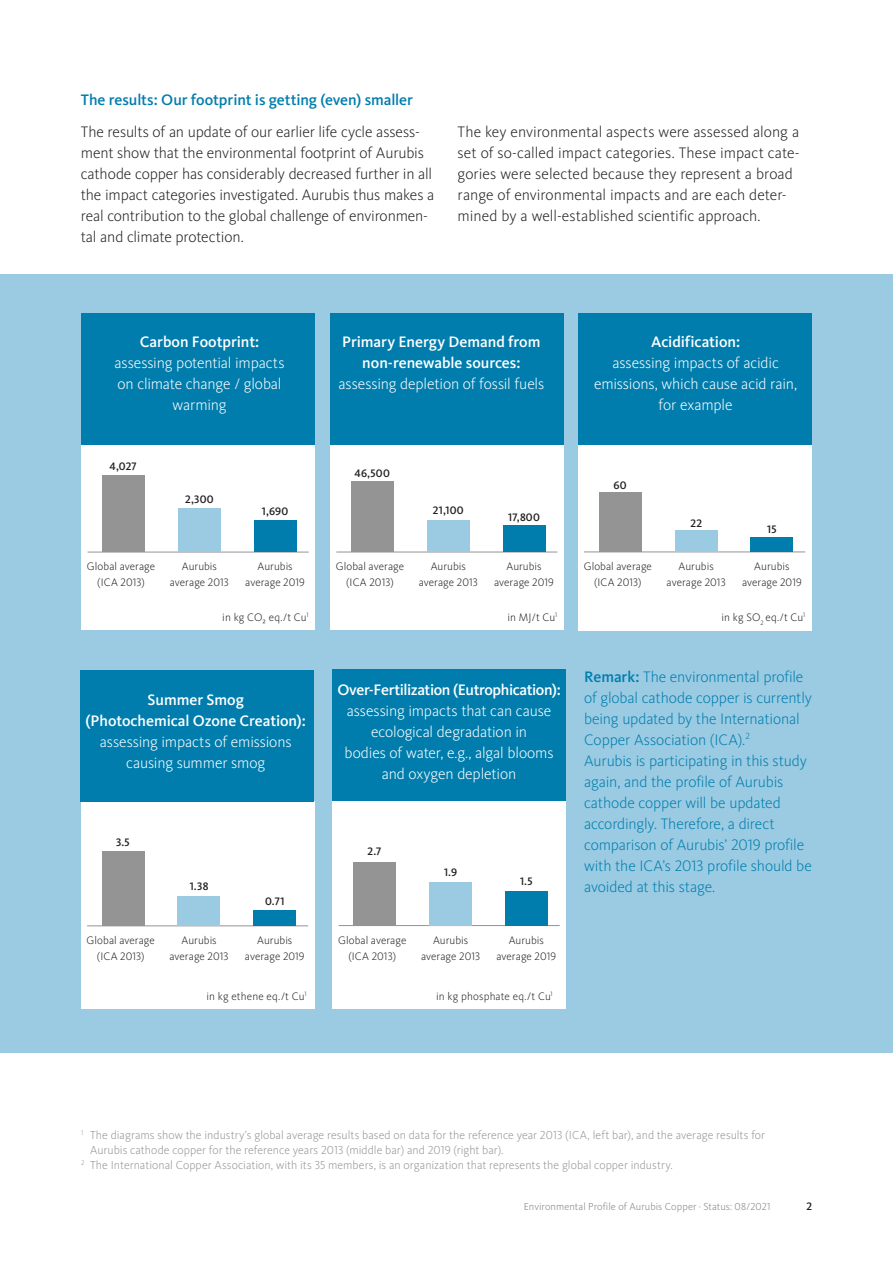
<style>
.page{position:relative;width:893px;height:1263px;background:#fff}
.page>*{position:absolute;margin:0;border:0;box-sizing:border-box;transform-origin:0 0}
.t1{font:300 15.75px/21px "Kievit Pro";letter-spacing:-.005em;color:#231f20}
.t2{font:300 15.75px/21px "Kievit Pro";letter-spacing:-.01em;color:#007dad}
.t3{font:300 15.75px/21px "Kievit Pro";letter-spacing:-.01em;color:#fff;text-align:center}
.t4{font:500 15.75px/21px "Kievit Pro";letter-spacing:-.005em;color:#fff;text-align:center}
.t5{font:500 15.75px "Kievit Pro";letter-spacing:-.005em;color:#007dad}
.t6{font:500 15.75px "Kievit Pro";letter-spacing:-.03em;color:#fff}
.t7{font:300 12px "Kievit Pro";color:#959494}
.t8{font:300 11.25px/15.8px "Kievit Pro";letter-spacing:.005em;color:#231f20;text-align:center}
.t9{font:500 11.25px "Kievit Pro";letter-spacing:.02em;color:#231f20}
.t10{font:300 10.5px "Kievit Pro";letter-spacing:.005em;color:#808285}
.s1{font-weight:500}
</style>
<div class="page">
<div style="left:0;top:274px;width:893px;height:778px;background:#9acbe2"></div>
<div style="left:330px;top:445px;width:234px;height:185px;background:#fff"></div>
<hr style="left:336px;top:552px;width:221px;height:1px;background:#959494">
<div style="left:351px;top:481px;width:43px;height:71px;background:#959494"></div>
<div style="left:427px;top:520px;width:43px;height:32px;background:#9acbe2"></div>
<div style="left:503px;top:525px;width:42px;height:27px;background:#007dad"></div>
<div style="left:578px;top:445px;width:233px;height:185px;background:#fff"></div>
<hr style="left:584px;top:551px;width:221px;height:1px;background:#959494">
<div style="left:599px;top:492px;width:43px;height:60px;background:#959494"></div>
<div style="left:675px;top:531px;width:42px;height:21px;background:#9acbe2"></div>
<div style="left:751px;top:538px;width:42px;height:14px;background:#007dad"></div>
<div style="left:81px;top:445px;width:234px;height:185px;background:#fff"></div>
<hr style="left:88px;top:552px;width:221px;height:1px;background:#959494">
<div style="left:103px;top:476px;width:42px;height:76px;background:#959494"></div>
<div style="left:178px;top:508px;width:42px;height:44px;background:#9acbe2"></div>
<div style="left:254px;top:520px;width:42px;height:32px;background:#007dad"></div>
<div style="left:81px;top:801px;width:233px;height:208px;background:#fff"></div>
<hr style="left:87px;top:925px;width:221px;height:1px;background:#959494">
<div style="left:102px;top:851px;width:43px;height:74px;background:#959494"></div>
<div style="left:178px;top:896px;width:42px;height:29px;background:#9acbe2"></div>
<div style="left:253px;top:910px;width:43px;height:15px;background:#007dad"></div>
<div style="left:332px;top:801px;width:234px;height:208px;background:#fff"></div>
<hr style="left:339px;top:925px;width:221px;height:1px;background:#959494">
<div style="left:354px;top:862px;width:42px;height:63px;background:#959494"></div>
<div style="left:429px;top:882px;width:43px;height:43px;background:#9acbe2"></div>
<div style="left:505px;top:891px;width:43px;height:35px;background:#007dad"></div>
<div style="left:81px;top:314px;width:234px;height:131px;background:#007dad"></div>
<div style="left:330px;top:314px;width:234px;height:131px;background:#007dad"></div>
<div style="left:578px;top:314px;width:234px;height:131px;background:#007dad"></div>
<div style="left:80px;top:670px;width:234px;height:131px;background:#007dad"></div>
<div style="left:332px;top:669px;width:234px;height:132px;background:#007dad"></div>
<p class="t5" style="left:81px;top:91px;width:334px">The results: Our footprint is getting (even) smaller</p>
<p class="t1" style="left:81px;top:121px;width:355px">The results of an update of our earlier life cycle assess&shy;ment show that the environmental footprint of Aurubis cathode copper has considerably decreased further in all the impact categories investigated. Aurubis thus makes a real contribution to the global challenge of environmen&shy;tal and climate protection.</p>
<p class="t1" style="left:458px;top:121px;width:343px">The key environmental aspects were assessed along a set of so-called impact categories. These impact cate&shy;gories were selected because they represent a broad range of environmental impacts and are each deter&shy;mined by a well-established scientific approach.</p>
<p class="t4" style="left:140px;top:331px;width:121px">Carbon Footprint:</p>
<p class="t3" style="left:115px;top:353px;width:171px">assessing potential impacts on climate change / global warming</p>
<p class="t9" style="left:110px;top:460px;width:29px">4,027</p>
<p class="t9" style="left:185px;top:492px;width:30px">2,300</p>
<p class="t9" style="left:262px;top:504px;width:28px">1,690</p>
<p class="t8" style="left:87px;top:559px;width:70px">Global average (ICA 2013)</p>
<p class="t8" style="left:170px;top:559px;width:61px">Aurubis average 2013</p>
<p class="t8" style="left:245px;top:559px;width:61px">Aurubis average 2019</p>
<p class="t8" style="left:222px;top:609px;width:88px">in kg CO2 eq./t Cu<sup>1</sup></p>
<p class="t4" style="left:86px;top:689px;width:222px">Summer Smog<br>(Photochemical Ozone Creation):</p>
<p class="t3" style="left:100px;top:731px;width:193px">assessing impacts of emissions causing summer smog</p>
<p class="t9" style="left:116px;top:836px;width:15px">3.5</p>
<p class="t9" style="left:190px;top:880px;width:20px">1.38</p>
<p class="t9" style="left:265px;top:894px;width:21px">0.71</p>
<p class="t8" style="left:87px;top:932px;width:70px">Global average (ICA 2013)</p>
<p class="t8" style="left:169px;top:933px;width:61px">Aurubis average 2013</p>
<p class="t8" style="left:245px;top:932px;width:61px">Aurubis average 2019</p>
<p class="t4" style="left:342px;top:331px;width:200px">Primary Energy Demand from non-renewable sources:</p>
<p class="t3" style="left:339px;top:374px;width:207px">assessing depletion of fossil fuels</p>
<p class="t9" style="left:354px;top:467px;width:37px">46,500</p>
<p class="t9" style="left:433px;top:504px;width:32px">21,100</p>
<p class="t9" style="left:508px;top:511px;width:33px">17,800</p>
<p class="t8" style="left:336px;top:559px;width:70px">Global average (ICA 2013)</p>
<p class="t8" style="left:419px;top:559px;width:61px">Aurubis average 2013</p>
<p class="t8" style="left:494px;top:559px;width:61px">Aurubis average 2019</p>
<p class="t4" style="left:651px;top:331px;width:90px">Acidification:</p>
<p class="t3" style="left:594px;top:353px;width:205px">assessing impacts of acidic emissions, which cause acid rain, for example</p>
<p class="t9" style="left:613px;top:478px;width:15px">60</p>
<p class="t9" style="left:690px;top:516px;width:13px">22</p>
<p class="t9" style="left:767px;top:523px;width:11px">15</p>
<p class="t8" style="left:584px;top:559px;width:70px">Global average (ICA 2013)</p>
<p class="t8" style="left:667px;top:559px;width:61px">Aurubis average 2013</p>
<p class="t8" style="left:742px;top:559px;width:61px">Aurubis average 2019</p>
<p class="t8" style="left:507px;top:609px;width:51px">in MJ/t Cu<sup>1</sup></p>
<p class="t8" style="left:721px;top:609px;width:85px">in kg SO<sub>2</sub> eq./t Cu<sup>1</sup></p>
<p class="t6" style="left:337px;top:680px;width:225px">Over-Fertilization (Eutrophication):</p>
<p class="t3" style="left:345px;top:700px;width:211px">assessing impacts that can cause ecological degradation in<br>bodies of water, e.g., algal blooms and oxygen depletion</p>
<p class="t9" style="left:367px;top:845px;width:16px">2.7</p>
<p class="t9" style="left:444px;top:865px;width:15px">1.9</p>
<p class="t9" style="left:520px;top:875px;width:14px">1.5</p>
<p class="t8" style="left:338px;top:932px;width:70px">Global average (ICA 2013)</p>
<p class="t8" style="left:421px;top:932px;width:61px">Aurubis average 2013</p>
<p class="t8" style="left:496px;top:932px;width:61px">Aurubis average 2019</p>
<p class="t2" style="left:584px;top:666px;width:229px"><span class="s1">Remark:</span> The environmental profile of global cathode copper is currently being updated by the International Copper Association (ICA).<sup>2<br></sup>Aurubis is participating in this study again, and the profile of Aurubis cathode copper will be updated accordingly. Therefore, a direct comparison of Aurubis’ 2019 profile with the ICA’s 2013 profile should be avoided at this stage.</p>
<p class="t8" style="left:206px;top:988px;width:102px">in kg ethene eq./t Cu<sup>1</sup></p>
<p class="t8" style="left:436px;top:988px;width:118px">in kg phosphate eq./t Cu<sup>1</sup></p>
<p class="t7" style="left:81px;top:1127px;width:686px"><sup>1</sup> The diagrams show the industry’s global average results based on data for the reference year 2013 (ICA, left bar), and the average results for</p>
<p class="t7" style="left:90px;top:1142px;width:415px">Aurubis cathode copper for the reference years 2013 (middle bar) and 2019 (right bar).</p>
<p class="t7" style="left:81px;top:1157px;width:593px"><sup>2</sup> The International Copper Association, with its 35 members, is an organization that represents the global copper industry.</p>
<p class="t10" style="left:524px;top:1200px;width:248px">Environmental Profile of Aurubis Copper ⋅ Status: 08/2021</p>
<p class="t9" style="left:806px;top:1200px;width:7px">2</p>
</div>
